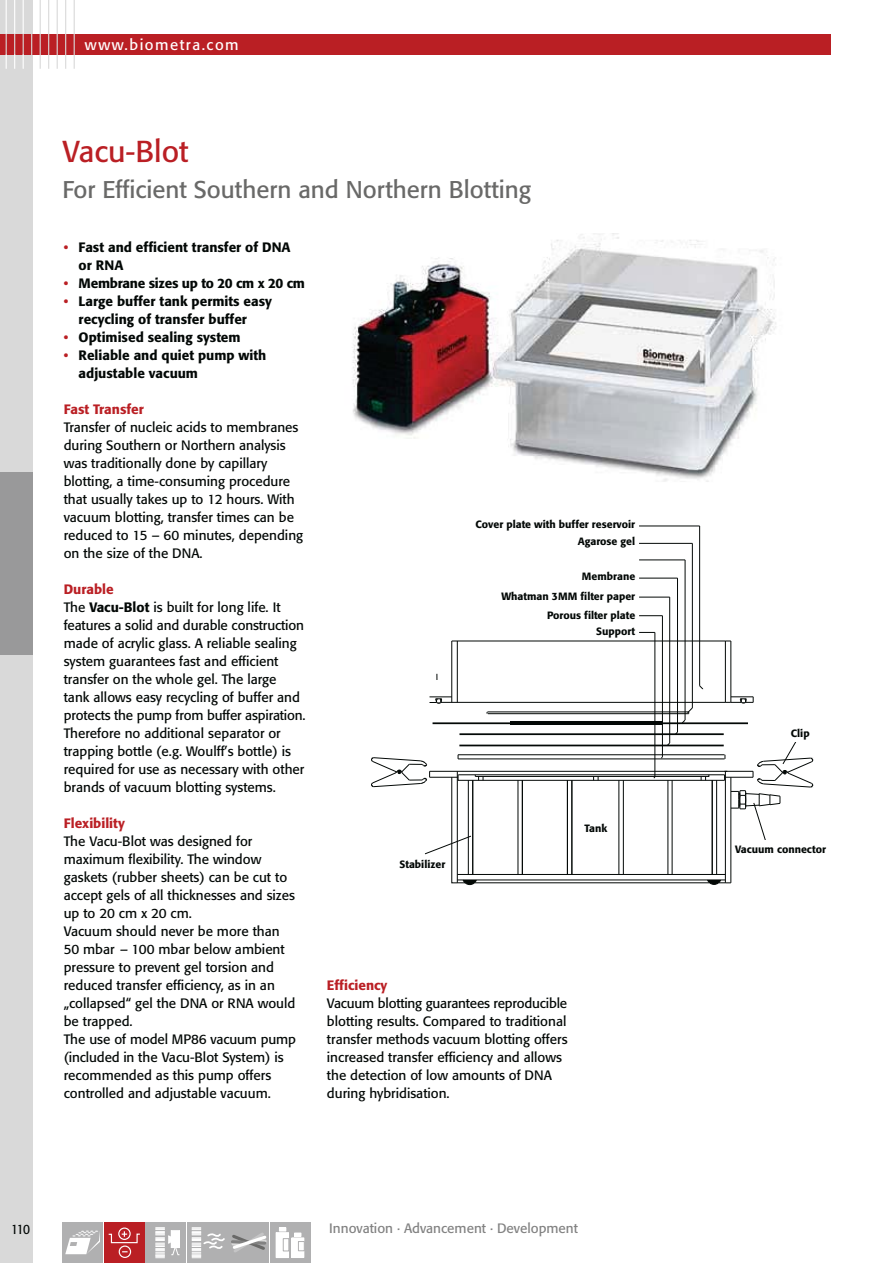
<style>
.page{position:relative;width:893px;height:1263px;background:#fff}
.page>*{position:absolute;margin:0;border:0;box-sizing:border-box;transform-origin:0 0}
.t1{font:30px "Formata";color:#ba1f24}
.t2{font:24px "Formata";color:#696968}
.t3{font:15px "Formata";letter-spacing:.1em;color:#fff}
.t4{font:13.5px/18px "Formata";color:#030806}
.t5{font:500 13.5px/18px "Formata";color:#030806}
.t6{font:13.5px "Formata";color:#828282}
.t7{font:500 13.5px "Formata";color:#ba1f24}
.t8{font:13.5px "Formata";color:#030806;scale:.88 1}
.t9{font:500 10.5px/17px "Formata";color:#030806;text-align:right}
.s1{font-weight:500;color:#ba1f24}
.s2{font-weight:500}
</style>
<div class="page">
<div style="left:0;top:0;width:32px;height:1263px;background:#d9d9d9"></div>
<div style="left:0;top:34px;width:830px;height:20px;background:#ba1f24"></div>
<hr style="left:74px;top:0;width:1px;height:69px;background:#d9d9d9">
<hr style="left:65px;top:0;width:1px;height:69px;background:#d9d9d9">
<hr style="left:57px;top:0;width:1px;height:69px;background:#d9d9d9">
<hr style="left:48px;top:0;width:1px;height:69px;background:#d9d9d9">
<hr style="left:40px;top:0;width:1px;height:69px;background:#d9d9d9">
<hr style="left:31px;top:0;width:1px;height:69px;background:#d9d9d9">
<hr style="left:23px;top:0;width:1px;height:69px;background:#d9d9d9">
<hr style="left:14px;top:0;width:1px;height:69px;background:#d9d9d9">
<hr style="left:6px;top:0;width:1px;height:69px;background:#d9d9d9">
<div style="left:62px;top:1222px;width:41px;height:41px;background:#b0b0b1"></div>
<div style="left:104px;top:1222px;width:40px;height:41px;background:#ba1f24"></div>
<div style="left:146px;top:1222px;width:40px;height:41px;background:#b0b0b1"></div>
<div style="left:187px;top:1222px;width:41px;height:41px;background:#b0b0b1"></div>
<div style="left:229px;top:1222px;width:40px;height:41px;background:#b0b0b1"></div>
<svg style="left:192px;top:1227px;width:75px;height:31px"></svg>
<svg style="left:155px;top:1227px;width:25px;height:31px"></svg>
<div style="left:118px;top:1228px;width:13px;height:12px;border:1px solid #fff;border-radius:50%"></div>
<div style="left:119px;top:1246px;width:12px;height:12px;border:1px solid #fff;border-radius:50%"></div>
<svg style="left:108px;top:1231px;width:32px;height:13px"></svg>
<svg style="left:65px;top:1230px;width:35px;height:24px"></svg>
<div style="left:270px;top:1222px;width:40px;height:41px;background:#b0b0b1"></div>
<div style="left:276px;top:1233px;width:12px;height:25px;background:#fff"></div>
<div style="left:276px;top:1232px;width:13px;height:26px;border:1px solid #fff"></div>
<svg style="left:279px;top:1227px;width:7px;height:4px"></svg>
<div style="left:283px;top:1238px;width:6px;height:13px;border:1px solid #b0b0b1"></div>
<div style="left:292px;top:1238px;width:12px;height:20px;background:#fff"></div>
<div style="left:291px;top:1238px;width:13px;height:20px;border:1px solid #fff"></div>
<svg style="left:294px;top:1233px;width:7px;height:4px"></svg>
<div style="left:298px;top:1242px;width:6px;height:9px;background:#fff"></div>
<div style="left:298px;top:1241px;width:7px;height:10px;border:1px solid #b0b0b1"></div>
<hr style="left:23px;top:0;width:1px;height:34px;background:#fff">
<hr style="left:14px;top:0;width:1px;height:34px;background:#fff">
<hr style="left:6px;top:0;width:1px;height:34px;background:#fff">
<svg style="left:23px;top:54px;width:1px;height:15px"></svg>
<svg style="left:14px;top:54px;width:1px;height:15px"></svg>
<svg style="left:6px;top:55px;width:1px;height:14px"></svg>
<img style="left:353px;top:233px;width:423px;height:249px">
<hr style="left:441px;top:702px;width:284px;height:1px;background:#030806">
<hr style="left:730px;top:641px;width:1px;height:56px;background:#030806">
<hr style="left:452px;top:641px;width:273px;height:1px;background:#030806">
<hr style="left:451px;top:641px;width:1px;height:61px;background:#030806">
<hr style="left:457px;top:641px;width:1px;height:61px;background:#030806">
<hr style="left:725px;top:641px;width:1px;height:61px;background:#030806">
<svg style="left:725px;top:696px;width:29px;height:8px"></svg>
<svg style="left:429px;top:696px;width:23px;height:8px"></svg>
<hr style="left:487px;top:711px;width:201px;height:1px;background:#030806">
<hr style="left:488px;top:713px;width:201px;height:1px;background:#030806">
<hr style="left:662px;top:616px;width:1px;height:141px;background:#030806">
<hr style="left:669px;top:597px;width:1px;height:146px;background:#030806">
<hr style="left:677px;top:578px;width:1px;height:154px;background:#030806">
<hr style="left:692px;top:543px;width:1px;height:165px;background:#030806">
<hr style="left:655px;top:632px;width:1px;height:145px;background:#030806">
<hr style="left:699px;top:526px;width:1px;height:160px;background:#030806">
<svg style="left:639px;top:632px;width:16px;height:1px"></svg>
<svg style="left:639px;top:615px;width:23px;height:6px"></svg>
<hr style="left:639px;top:597px;width:31px;height:1px;background:#030806">
<hr style="left:639px;top:578px;width:38px;height:1px;background:#030806">
<hr style="left:639px;top:560px;width:46px;height:1px;background:#030806">
<hr style="left:685px;top:560px;width:1px;height:160px;background:#030806">
<hr style="left:639px;top:543px;width:53px;height:1px;background:#030806">
<hr style="left:639px;top:526px;width:61px;height:1px;background:#030806">
<svg style="left:699px;top:685px;width:5px;height:5px"></svg>
<svg style="left:687px;top:708px;width:6px;height:6px"></svg>
<svg style="left:371px;top:720px;width:443px;height:165px"></svg>
<div style="left:0;top:472px;width:32px;height:183px;background:#99999a"></div>
<div style="left:738px;top:840px;width:93px;height:17px;background:#fff"></div>
<div style="left:391px;top:856px;width:57px;height:15px;background:#fff"></div>
<div style="left:580px;top:820px;width:30px;height:17px;background:#fff"></div>
<div style="left:783px;top:722px;width:33px;height:20px;background:#fff"></div>
<p class="t3" style="left:85px;top:38px;width:155px">www.biometra.com</p>
<h1 class="t1" style="left:62px;top:138px;width:128px">Vacu-Blot</h1>
<h2 class="t2" style="left:62px;top:179px;width:470px">For Efficient Southern and Northern Blotting</h2>
<p class="t5" style="left:79px;top:240px;width:228px">Fast and efficient transfer of DNA or RNA<br>Membrane sizes up to 20 cm x 20 cm<br>Large buffer tank permits easy recycling of transfer buffer<br>Optimised sealing system<br>Reliable and quiet pump with adjustable vacuum</p>
<p class="t7" style="left:64px;top:403px;width:82px">Fast Transfer</p>
<p class="t4" style="left:64px;top:419px;width:241px">Transfer of nucleic acids to membranes during Southern or Northern analysis was traditionally done by capillary blotting, a time-consuming procedure that usually takes up to 12 hours. With vacuum blotting, transfer times can be reduced to 15 – 60 minutes, depending on the size of the DNA.</p>
<p class="t4" style="left:64px;top:581px;width:243px"><span class="s1">Durable<br></span>The <span class="s2">Vacu-Blot</span> is built for long life. It features a solid and durable construction made of acrylic glass. A reliable sealing system guarantees fast and efficient transfer on the whole gel. The large tank allows easy recycling of buffer and protects the pump from buffer aspiration.<br>Therefore no additional separator or trapping bottle (e.g. Woulff’s bottle) is required for use as necessary with other brands of vacuum blotting systems.</p>
<p class="t7" style="left:64px;top:817px;width:63px">Flexibility</p>
<p class="t4" style="left:64px;top:833px;width:234px">The Vacu-Blot was designed for maximum flexibility. The window gaskets (rubber sheets) can be cut to accept gels of all thicknesses and sizes up to 20 cm x 20 cm.<br>Vacuum should never be more than<br>50 mbar – 100 mbar below ambient pressure to prevent gel torsion and reduced transfer efficiency, as in an „collapsed“ gel the DNA or RNA would be trapped.<br>The use of model MP86 vacuum pump (included in the Vacu-Blot System) is recommended as this pump offers controlled and adjustable vacuum.</p>
<p class="t9" style="left:476px;top:517px;width:161px">Cover plate with buffer reservoir<br>Agarose gel</p>
<p class="t9" style="left:502px;top:568px;width:135px;line-height:19.6px">Membrane<br>Whatman 3MM filter paper</p>
<p class="t9" style="left:547px;top:608px;width:90px;line-height:16.2px">Porous filter plate<br>Support</p>
<p class="t9" style="left:584px;top:820px;width:24px">Tank</p>
<p class="t9" style="left:399px;top:856px;width:47px">Stabilizer</p>
<p class="t7" style="left:327px;top:979px;width:62px">Efficiency</p>
<p class="t4" style="left:327px;top:995px;width:242px">Vacuum blotting guarantees reproducible blotting results. Compared to traditional transfer methods vacuum blotting offers increased transfer efficiency and allows the detection of low amounts of DNA during hybridisation.</p>
<p class="t8" style="left:11px;top:1223px;width:23px">110</p>
<p class="t6" style="left:329px;top:1222px;width:250px">Innovation · Advancement · Development</p>
<p class="t9" style="left:791px;top:726px;width:20px">Clip</p>
<p class="t9" style="left:735px;top:841px;width:92px">Vacuum connector</p>
</div>
